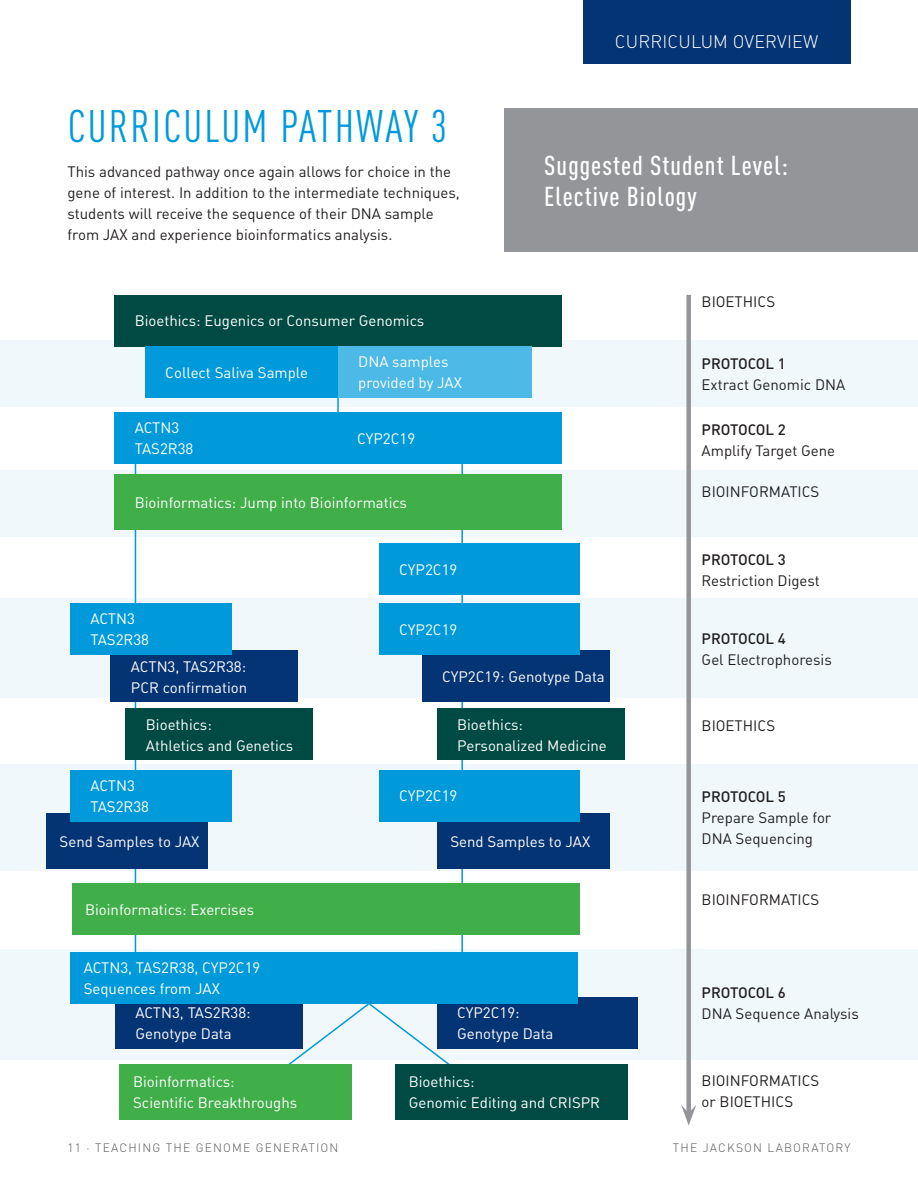
<style>
.page{position:relative;width:918px;height:1188px;background:#fff}
.page>*{position:absolute;margin:0;border:0;box-sizing:border-box;transform-origin:0 0}
.large_blue_title{font:condensed 45px "DINOT";letter-spacing:.05em;color:#009ada}
.small_white_title{font:500 condensed 27px/31.5px "DINOT";letter-spacing:.04em;color:#fff}
.t1{font:300 18px "DINOT";letter-spacing:.01em;color:#fff}
.body{font:15px/21px "DINOT";color:#fff}
.body-2{font:15px/21px "DINOT";color:#231f20}
.t2{font:300 12px "DINOT";letter-spacing:.1em;color:#57585a}
.s1{font-weight:500}
</style>
<div class="page">
<div style="left:583px;top:0;width:267px;height:64px;background:#053474"></div>
<div style="left:505px;top:108px;width:413px;height:143px;background:#939598"></div>
<div style="left:0;top:950px;width:918px;height:110px;background:#f0f8fc"></div>
<div style="left:0;top:764px;width:918px;height:107px;background:#f0f8fc"></div>
<div style="left:0;top:599px;width:918px;height:99px;background:#f0f8fc"></div>
<div style="left:0;top:470px;width:918px;height:67px;background:#f0f8fc"></div>
<div style="left:0;top:340px;width:918px;height:66px;background:#f0f8fc"></div>
<hr style="left:461px;top:458px;width:2px;height:538px;background:#009ada">
<hr style="left:135px;top:458px;width:1px;height:575px;background:#009ada">
<div style="left:115px;top:997px;width:188px;height:51px;background:#053474"></div>
<div style="left:437px;top:997px;width:200px;height:51px;background:#053474"></div>
<div style="left:437px;top:709px;width:187px;height:51px;background:#004a44"></div>
<div style="left:126px;top:709px;width:187px;height:51px;background:#004a44"></div>
<div style="left:114px;top:295px;width:448px;height:51px;background:#004a44"></div>
<hr style="left:337px;top:383px;width:2px;height:67px;background:#009ada">
<div style="left:379px;top:543px;width:201px;height:52px;background:#009ada"></div>
<div style="left:70px;top:952px;width:508px;height:51px;background:#009ada"></div>
<div style="left:72px;top:883px;width:508px;height:52px;background:#40ae49"></div>
<div style="left:686px;top:295px;width:5px;height:818px;background:#939598"></div>
<svg style="left:681px;top:1105px;width:15px;height:21px"></svg>
<div style="left:145px;top:346px;width:193px;height:52px;background:#009ada"></div>
<div style="left:338px;top:346px;width:193px;height:52px;background:#4cb9e7"></div>
<div style="left:422px;top:651px;width:187px;height:51px;background:#053474"></div>
<div style="left:111px;top:651px;width:187px;height:51px;background:#053474"></div>
<div style="left:70px;top:603px;width:162px;height:52px;background:#009ada"></div>
<div style="left:379px;top:603px;width:201px;height:52px;background:#009ada"></div>
<div style="left:114px;top:474px;width:448px;height:56px;background:#40ae49"></div>
<div style="left:114px;top:412px;width:448px;height:52px;background:#009ada"></div>
<div style="left:46px;top:813px;width:162px;height:56px;background:#053474"></div>
<div style="left:437px;top:813px;width:172px;height:56px;background:#053474"></div>
<div style="left:70px;top:770px;width:162px;height:51px;background:#009ada"></div>
<div style="left:379px;top:770px;width:201px;height:51px;background:#009ada"></div>
<svg style="left:284px;top:1003px;width:170px;height:61px"></svg>
<div style="left:395px;top:1064px;width:233px;height:56px;background:#004a44"></div>
<div style="left:120px;top:1064px;width:232px;height:56px;background:#40ae49"></div>
<p class="large_blue_title" style="left:68px;top:100px;width:381px">CURRICULUM PATHWAY 3</p>
<p class="body-2" style="left:68px;top:160px;width:394px">This advanced pathway once again allows for choice in the gene of interest. In addition to the intermediate techniques, students will receive the sequence of their DNA sample from JAX and experience bioinformatics analysis.</p>
<p class="body" style="left:135px;top:310px;width:291px">Bioethics: Eugenics or Consumer Genomics</p>
<p class="body" style="left:165px;top:362px;width:144px">Collect Saliva Sample</p>
<p class="body" style="left:358px;top:351px;width:105px">DNA samples provided by JAX</p>
<p class="body" style="left:135px;top:417px;width:60px">ACTN3<br>TAS2R38</p>
<p class="body" style="left:357px;top:428px;width:60px">CYP2C19</p>
<p class="body" style="left:135px;top:492px;width:274px">Bioinformatics: Jump into Bioinformatics</p>
<p class="body" style="left:399px;top:558px;width:60px">CYP2C19</p>
<p class="t1" style="left:615px;top:30px;width:205px">CURRICULUM OVERVIEW</p>
<p class="small_white_title" style="left:544px;top:149px;width:245px">Suggested Student Level:<br>Elective Biology</p>
<p class="body-2" style="left:702px;top:291px;width:75px">BIOETHICS</p>
<p class="body-2" style="left:702px;top:353px;width:145px"><span class="s1">PROTOCOL 1<br></span>Extract Genomic DNA</p>
<p class="body-2" style="left:702px;top:418px;width:135px"><span class="s1">PROTOCOL 2<br></span>Amplify Target Gene</p>
<p class="body-2" style="left:702px;top:481px;width:119px">BIOINFORMATICS</p>
<p class="body-2" style="left:702px;top:549px;width:120px"><span class="s1">PROTOCOL 3<br></span>Restriction Digest</p>
<p class="body" style="left:90px;top:608px;width:60px">ACTN3<br>TAS2R38</p>
<p class="body" style="left:399px;top:619px;width:60px">CYP2C19</p>
<p class="body" style="left:131px;top:656px;width:118px">ACTN3, TAS2R38:<br>PCR confirmation</p>
<p class="body" style="left:146px;top:713px;width:149px">Bioethics:<br>Athletics and Genetics</p>
<p class="body" style="left:442px;top:666px;width:164px">CYP2C19: Genotype Data</p>
<p class="body" style="left:457px;top:713px;width:151px">Bioethics:<br>Personalized Medicine</p>
<p class="body" style="left:90px;top:775px;width:60px">ACTN3<br>TAS2R38</p>
<p class="body" style="left:399px;top:785px;width:60px">CYP2C19</p>
<p class="body" style="left:60px;top:831px;width:141px">Send Samples to JAX</p>
<p class="body" style="left:450px;top:831px;width:141px">Send Samples to JAX</p>
<p class="body" style="left:85px;top:898px;width:171px">Bioinformatics: Exercises</p>
<p class="body" style="left:84px;top:957px;width:178px">ACTN3, TAS2R38, CYP2C19<br>Sequences from JAX</p>
<p class="body" style="left:135px;top:1002px;width:117px">ACTN3, TAS2R38:<br>Genotype Data</p>
<p class="body" style="left:457px;top:1002px;width:98px">CYP2C19:<br>Genotype Data</p>
<p class="body" style="left:133px;top:1071px;width:166px">Bioinformatics:<br>Scientific Breakthroughs</p>
<p class="body" style="left:409px;top:1071px;width:193px">Bioethics:<br>Genomic Editing and CRISPR</p>
<p class="body-2" style="left:702px;top:627px;width:132px"><span class="s1">PROTOCOL 4<br></span>Gel Electrophoresis</p>
<p class="body-2" style="left:702px;top:715px;width:75px">BIOETHICS</p>
<p class="body-2" style="left:702px;top:786px;width:131px"><span class="s1">PROTOCOL 5<br></span>Prepare Sample for<br>DNA Sequencing</p>
<p class="body-2" style="left:702px;top:889px;width:119px">BIOINFORMATICS</p>
<p class="body-2" style="left:702px;top:982px;width:159px"><span class="s1">PROTOCOL 6<br></span>DNA Sequence Analysis</p>
<p class="body-2" style="left:702px;top:1070px;width:119px">BIOINFORMATICS or BIOETHICS</p>
<p class="t2" style="left:68px;top:1140px;width:273px">11 ⋅ TEACHING THE GENOME GENERATION</p>
<p class="t2" style="left:673px;top:1140px;width:179px">THE JACKSON LABORATORY</p>
</div>
